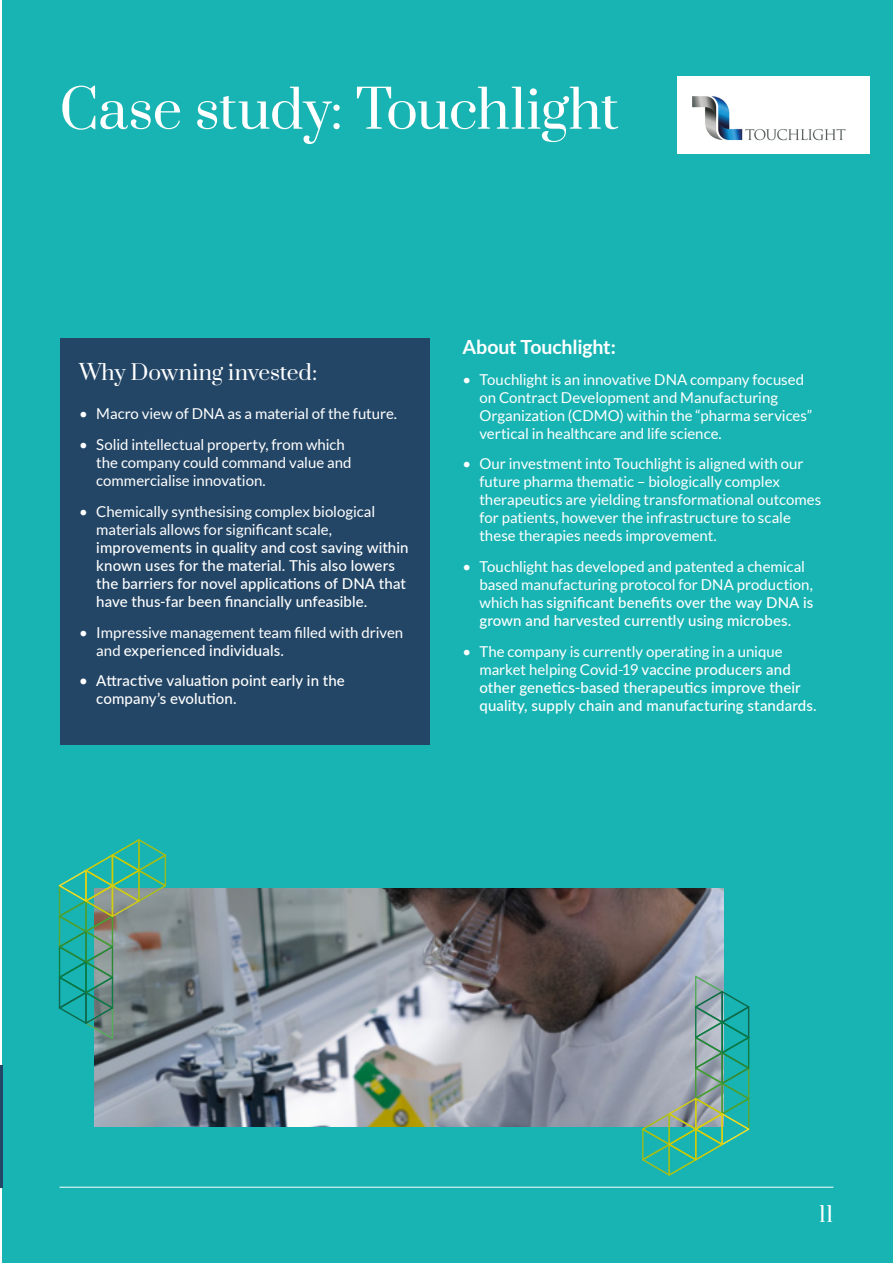
<style>
.page{position:relative;width:893px;height:1263px;background:#fff}
.page>*{position:absolute;margin:0;border:0;box-sizing:border-box;transform-origin:0 0}
.t1{font:52.5px "Prata";letter-spacing:-.015em;color:#fff}
.t2{font:21px "Prata";letter-spacing:-.005em;color:#fff}
.t3{font:700 19.5px "Lato";letter-spacing:-.01em;color:#fff}
.t4{font:15px/18px "Lato";letter-spacing:-.005em;color:#fff}
.t5{font:500 15px/18px "Lato";letter-spacing:.005em;color:#fff}
.s1{font-weight:500}
.s2{font-weight:400}
</style>
<div class="page">
<div style="left:2px;top:0;width:891px;height:1263px;background:#18b4b3"></div>
<img style="left:95px;top:889px;width:628px;height:237px">
<svg style="left:642px;top:976px;width:107px;height:200px"></svg>
<svg style="left:59px;top:839px;width:107px;height:200px"></svg>
<hr style="left:60px;top:1187px;width:773px;height:1px;background:#fff">
<hr style="left:0;top:1065px;width:2px;height:122px;background:#234666">
<div style="left:60px;top:338px;width:369px;height:407px;background:#234666"></div>
<div style="left:677px;top:77px;width:193px;height:77px;background:#fff"></div>
<img style="left:692px;top:96px;width:154px;height:45px">
<h1 class="t1" style="left:60px;top:66px;width:561px">Case study: Touchlight</h1>
<h2 class="t2" style="left:79px;top:355px;width:239px">Why Downing invested:</h2>
<p class="t4" style="left:79px;top:405px;width:319px">• Macro view of DNA as a material of the future.</p>
<p class="t4" style="left:96px;top:436px;width:257px;text-indent:-17px">• Solid intellectual property, from which the company could command value and commercialise innovation.</p>
<p class="t4" style="left:96px;top:502px;width:281px;text-indent:-17px">• Chemically synthesising complex biological materials allows for significant scale,</p>
<p class="t5" style="left:96px;top:538px;width:314px">improvements in quality and cost saving within known uses for the material. This also lowers the barriers for novel applications of DNA that have thus-far been financially unfeasible.</p>
<p class="t4" style="left:96px;top:623px;width:308px;text-indent:-17px">• Impressive management team filled with driven and <span class="s1">experienced individuals.</span></p>
<p class="t5" style="left:96px;top:671px;width:250px;text-indent:-17px">• Attractive valuation point early in the company’s evolution.</p>
<h3 class="t3" style="left:462px;top:336px;width:155px">About Touchlight:</h3>
<p class="t4" style="left:479px;top:370px;width:334px;text-indent:-17px">• Touchlight is an innovative DNA company focused on Contract Development and Manufacturing Organization (CDMO) within the “pharma services” vertical in healthcare and life science.</p>
<p class="t4" style="left:479px;top:455px;width:343px;text-indent:-17px">• Our investment into Touchlight is aligned with our future pharma thematic – biologically complex therapeutics are yielding transformational outcomes for patients, however the infrastructure to scale these therapies needs improvement.</p>
<p class="t4" style="left:479px;top:558px;width:335px;text-indent:-17px">• Touchlight has developed and patented a chemical based manufacturing protocol for DNA production, which has <span class="s1">significant benefits over the way DNA is grown and harvested currently using microbes.</span></p>
<p class="t5" style="left:479px;top:642px;width:339px;text-indent:-17px"><span class="s2">• The company is currently operating in a unique market helping Covid-19</span> vaccine producers and other genetics-based therapeutics improve their quality, supply chain and manufacturing standards.</p>
<h2 class="t2" style="left:819px;top:1197px;width:16px">11</h2>
</div>
